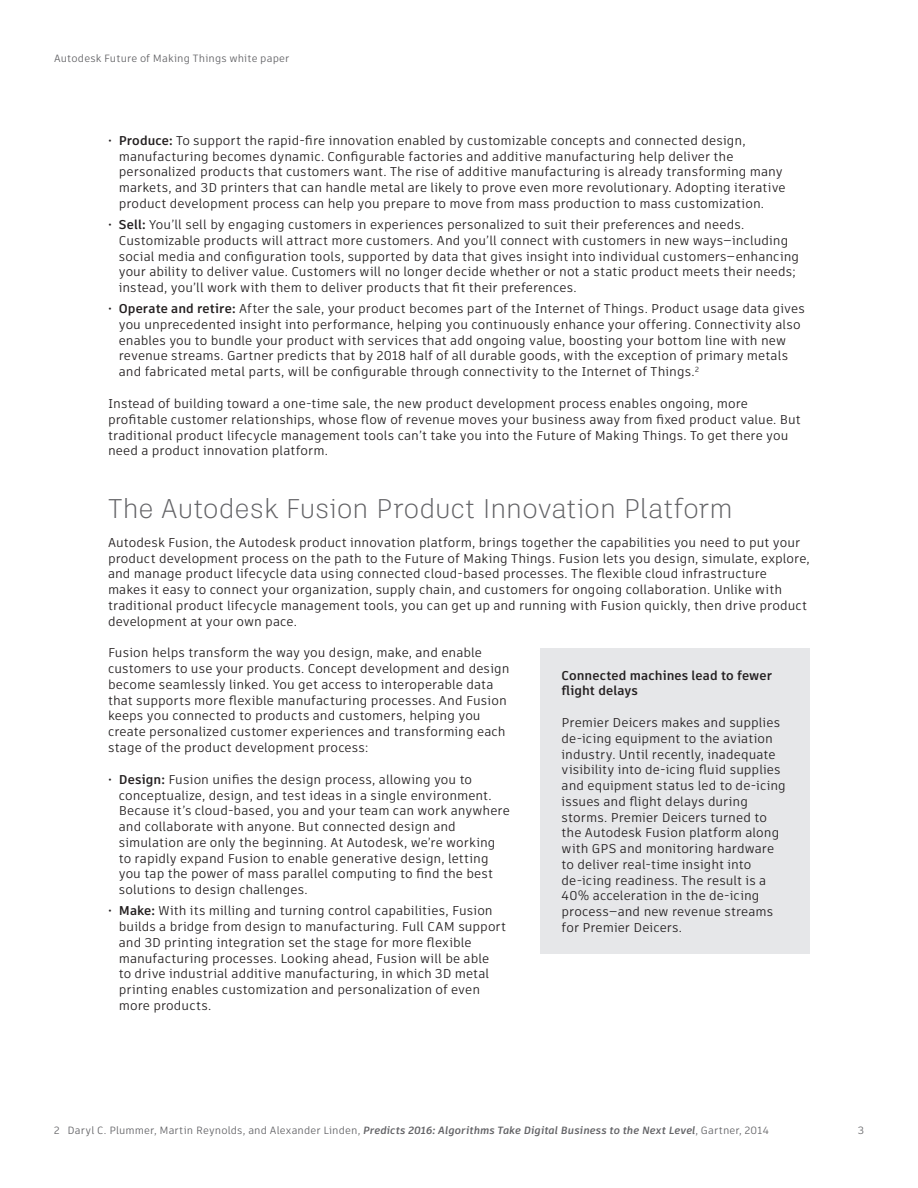
<style>
.page{position:relative;width:918px;height:1188px;background:#fff}
.page>*{position:absolute;margin:0;border:0;box-sizing:border-box;transform-origin:0 0}
.t1{font:300 27px "Artifakt Legend";letter-spacing:-.01em;color:#636366}
.t2{font:12.75px/15.8px "Artifakt Element";letter-spacing:.005em;color:#231f20}
.t3{font:700 12.75px/15.8px "Artifakt Element";letter-spacing:.01em;color:#231f20}
.t4{font:10.5px "Artifakt Element";letter-spacing:.01em;color:#636366}
.s1{font-weight:700}
.s2{font-weight:700;font-style:italic}
</style>
<div class="page">
<div style="left:540px;top:648px;width:270px;height:306px;background:#e6e7e9"></div>
<p class="t4" style="left:54px;top:51px;width:237px">Autodesk Future of Making Things white paper</p>
<p class="t2" style="left:119px;top:133px;width:668px;text-indent:-11px">• <span class="s1">Produce:</span> To support the rapid-fire innovation enabled by customizable concepts and connected design, manufacturing becomes dynamic. Configurable factories and additive manufacturing help deliver the personalized products that customers want. The rise of additive manufacturing is already transforming many markets, and 3D printers that can handle metal are likely to prove even more revolutionary. Adopting iterative product development process can help you prepare to move from mass production to mass customization.</p>
<p class="t2" style="left:119px;top:217px;width:682px;text-indent:-11px">• <span class="s1">Sell:</span> You’ll sell by engaging customers in experiences personalized to suit their preferences and needs.<br>Customizable products will attract more customers. And you’ll connect with customers in new ways—including social media and configuration tools, supported by data that gives insight into individual customers—enhancing your ability to deliver value. Customers will no longer decide whether or not a static product meets their needs; instead, you’ll work with them to deliver products that fit their preferences.</p>
<p class="t2" style="left:119px;top:301px;width:688px;text-indent:-11px">• <span class="s1">Operate and retire:</span> After the sale, your product becomes part of the Internet of Things. Product usage data gives you unprecedented insight into performance, helping you continuously enhance your offering. Connectivity also enables you to bundle your product with services that add ongoing value, boosting your bottom line with new revenue streams. Gartner predicts that by 2018 half of all durable goods, with the exception of primary metals and fabricated metal parts, will be configurable through connectivity to the Internet of Things.<sup>2</sup></p>
<p class="t2" style="left:108px;top:396px;width:694px">Instead of building toward a one-time sale, the new product development process enables ongoing, more profitable customer relationships, whose flow of revenue moves your business away from fixed product value. But traditional product lifecycle management tools can’t take you into the Future of Making Things. To get there you need a product innovation platform.</p>
<h1 class="t1" style="left:108px;top:489px;width:626px">The Autodesk Fusion Product Innovation Platform</h1>
<p class="t2" style="left:108px;top:534px;width:703px">Autodesk Fusion, the Autodesk product innovation platform, brings together the capabilities you need to put your product development process on the path to the Future of Making Things. Fusion lets you design, simulate, explore, and manage product lifecycle data using connected cloud-based processes. The flexible cloud infrastructure<br>makes it easy to connect your organization, supply chain, and customers for ongoing collaboration. Unlike with traditional product lifecycle management tools, you can get up and running with Fusion quickly, then drive product development at your own pace.</p>
<p class="t2" style="left:108px;top:645px;width:403px">Fusion helps transform the way you design, make, and enable customers to use your products. Concept development and design become seamlessly linked. You get access to interoperable data that supports more flexible manufacturing processes. And Fusion keeps you connected to products and customers, helping you create personalized customer experiences and transforming each stage of the product development process:</p>
<p class="t2" style="left:119px;top:772px;width:393px;text-indent:-11px">• <span class="s1">Design:</span> Fusion unifies the design process, allowing you to conceptualize, design, and test ideas in a single environment.<br>Because it’s cloud-based, you and your team can work anywhere and collaborate with anyone. But connected design and simulation are only the beginning. At Autodesk, we’re working to rapidly expand Fusion to enable generative design, letting you tap the power of mass parallel computing to find the best solutions to design challenges.</p>
<p class="t2" style="left:119px;top:903px;width:389px;text-indent:-11px">• <span class="s1">Make:</span> With its milling and turning control capabilities, Fusion builds a bridge from design to manufacturing. Full CAM support and 3D printing integration set the stage for more flexible manufacturing processes. Looking ahead, Fusion will be able<br>to drive industrial additive manufacturing, in which 3D metal printing enables customization and personalization of even more products.</p>
<p class="t3" style="left:562px;top:667px;width:212px">Connected machines lead to fewer flight delays</p>
<p class="t2" style="left:562px;top:715px;width:226px">Premier Deicers makes and supplies de-icing equipment to the aviation industry. Until recently, inadequate visibility into de-icing fluid supplies and equipment status led to de‑icing issues and flight delays during storms. Premier Deicers turned to the Autodesk Fusion platform along with GPS and monitoring hardware to deliver real-time insight into de-icing readiness. The result is a 40% acceleration in the de-icing process—and new revenue streams for Premier Deicers.</p>
<p class="t4" style="left:54px;top:1123px;width:716px">2 Daryl C. Plummer, Martin Reynolds, and Alexander Linden, <span class="s2">Predicts 2016: Algorithms Take Digital Business to the Next Level</span>, Gartner, 2014</p>
<p class="t4" style="left:858px;top:1123px;width:8px">3</p>
</div>
